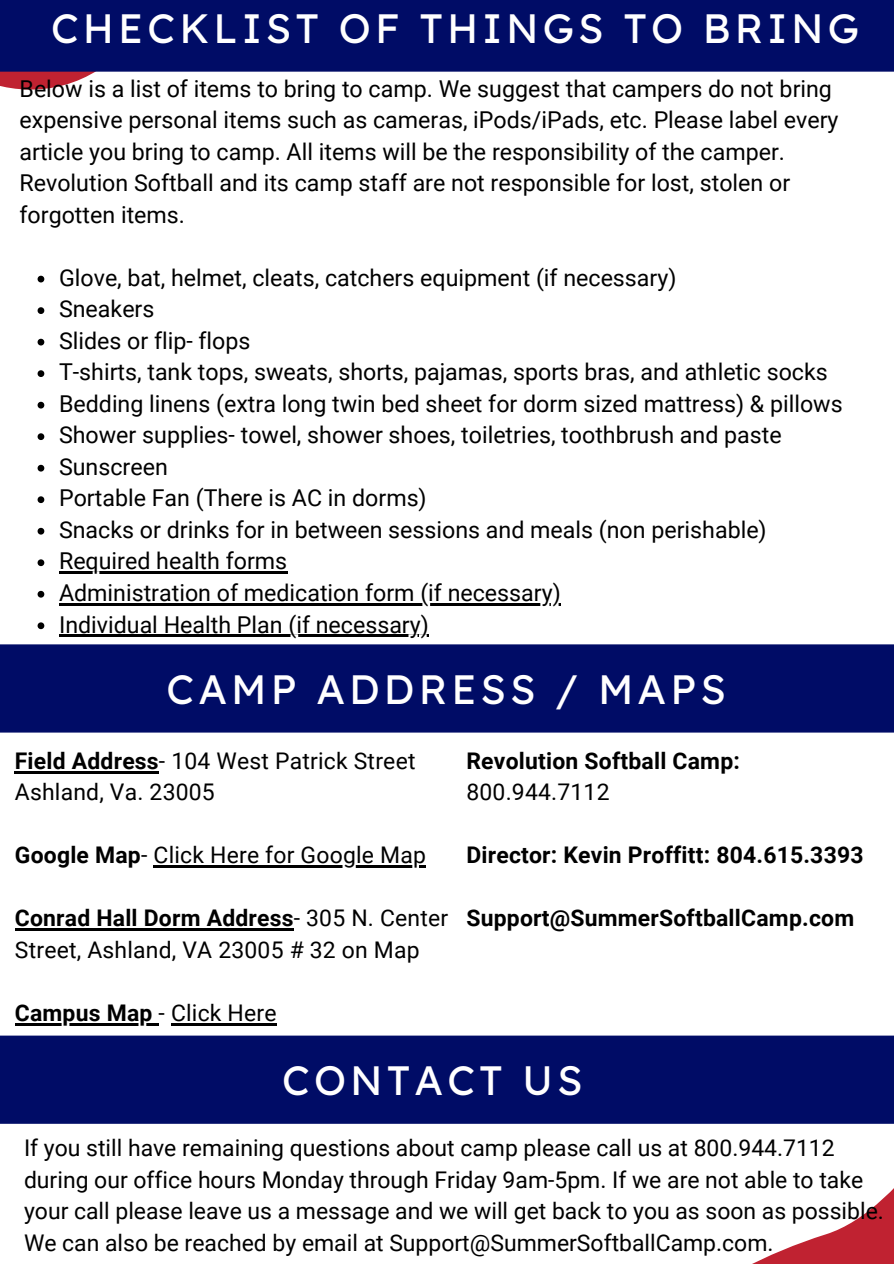
<style>
.page{position:relative;width:894px;height:1264px;background:#fff}
.page>*{position:absolute;margin:0;border:0;box-sizing:border-box;transform-origin:0 0}
.t1{font:40.95px "Lexend Deca";letter-spacing:.1em;color:#fff}
.t2{font:23.25px/31.5px "Roboto";color:#000}
.t3{font:22.95px/31.5px "Roboto";color:#000}
.t4{font:700 22.95px/31.5px "Roboto";letter-spacing:.01em;color:#000}
.s1{font-weight:700}
.s2{font-weight:400}
</style>
<div class="page">
<svg style="left:276px;top:732px;width:617px;height:531px"></svg>
<div style="left:0;top:644px;width:893px;height:88px;background:#000c66"></div>
<svg style="left:0;top:72px;width:95px;height:18px;fill:#c02231"></svg>
<svg style="left:38px;top:276px;width:6px;height:6px"></svg>
<svg style="left:38px;top:307px;width:6px;height:7px"></svg>
<svg style="left:38px;top:339px;width:6px;height:6px"></svg>
<svg style="left:38px;top:370px;width:6px;height:7px"></svg>
<svg style="left:38px;top:402px;width:6px;height:6px"></svg>
<svg style="left:38px;top:433px;width:6px;height:7px"></svg>
<svg style="left:38px;top:465px;width:6px;height:6px"></svg>
<svg style="left:38px;top:496px;width:6px;height:7px"></svg>
<svg style="left:38px;top:528px;width:6px;height:6px"></svg>
<svg style="left:38px;top:559px;width:6px;height:7px"></svg>
<hr style="left:59px;top:571px;width:228px;height:3px;background:#000">
<svg style="left:38px;top:591px;width:6px;height:6px"></svg>
<hr style="left:59px;top:603px;width:501px;height:2px;background:#000">
<svg style="left:38px;top:622px;width:6px;height:7px"></svg>
<hr style="left:59px;top:634px;width:370px;height:3px;background:#000">
<div style="left:0;top:0;width:893px;height:72px;background:#000c66"></div>
<hr style="left:15px;top:771px;width:144px;height:2px;background:#000">
<hr style="left:153px;top:865px;width:273px;height:2px;background:#000">
<hr style="left:15px;top:928px;width:279px;height:2px;background:#000">
<hr style="left:15px;top:1023px;width:143px;height:2px;background:#000">
<hr style="left:171px;top:1023px;width:106px;height:2px;background:#000">
<div style="left:0;top:1035px;width:893px;height:88px;background:#000c66"></div>
<p class="t1" style="left:51px;top:2px;width:809px">CHECKLIST OF THINGS TO BRING</p>
<p class="t2" style="left:20px;top:73px;width:820px">Below is a list of items to bring to camp. We suggest that campers do not bring expensive personal items such as cameras, iPods/iPads, etc. Please label every article you bring to camp. All items will be the responsibility of the camper.<br>Revolution Softball and its camp staff are not responsible for lost, stolen or forgotten items.</p>
<p class="t2" style="left:59px;top:262px;width:618px">Glove, bat, helmet, cleats, catchers equipment (if necessary)</p>
<p class="t2" style="left:59px;top:294px;width:97px">Sneakers</p>
<p class="t2" style="left:59px;top:325px;width:193px">Slides or flip- flops</p>
<p class="t2" style="left:59px;top:357px;width:770px">T-shirts, tank tops, sweats, shorts, pajamas, sports bras, and athletic socks</p>
<p class="t2" style="left:59px;top:388px;width:784px">Bedding linens (extra long twin bed sheet for dorm sized mattress) &amp; pillows</p>
<p class="t2" style="left:59px;top:420px;width:724px">Shower supplies- towel, shower shoes, toiletries, toothbrush and paste</p>
<p class="t2" style="left:59px;top:451px;width:110px">Sunscreen</p>
<p class="t2" style="left:59px;top:483px;width:369px">Portable Fan (There is AC in dorms)</p>
<p class="t2" style="left:59px;top:514px;width:709px">Snacks or drinks for in between sessions and meals (non perishable)</p>
<p class="t2" style="left:59px;top:546px;width:230px">Required health forms</p>
<p class="t2" style="left:59px;top:577px;width:503px">Administration of medication form (if necessary)</p>
<p class="t2" style="left:59px;top:609px;width:371px">Individual Health Plan (if necessary)</p>
<h1 class="t1" style="left:166px;top:662px;width:561px">CAMP ADDRESS / MAPS</h1>
<h1 class="t3" style="left:15px;top:745px;width:402px"><span class="s1">Field Address</span>- 104 West Patrick Street</h1>
<p class="t3" style="left:15px;top:776px;width:201px">Ashland, Va. 23005</p>
<p class="t4" style="left:466px;top:745px;width:275px">Revolution Softball Camp:<br><span class="s2">800.944.7112</span></p>
<p class="t3" style="left:15px;top:839px;width:412px"><span class="s1">Google Map</span>- Click Here for Google Map</p>
<p class="t4" style="left:466px;top:839px;width:398px">Director: Kevin Proffitt: 804.615.3393</p>
<h2 class="t4" style="left:15px;top:902px;width:435px">Conrad Hall Dorm Address<span class="s2">- 305 N. Center</span></h2>
<h2 class="t3" style="left:15px;top:934px;width:406px">Street, Ashland, VA 23005 # 32 on Map</h2>
<h1 class="t4" style="left:466px;top:902px;width:389px">Support@SummerSoftballCamp.com</h1>
<p class="t3" style="left:15px;top:997px;width:263px"><span class="s1">Campus Map</span> - Click Here</p>
<p class="t1" style="left:282px;top:1053px;width:302px">CONTACT US</p>
<p class="t3" style="left:24px;top:1132px;width:861px">If you still have remaining questions about camp please call us at 800.944.7112 during our office hours Monday through Friday 9am-5pm. If we are not able to take your call please leave us a message and we will get back to you as soon as possible.<br>We can also be reached by email at Support@SummerSoftballCamp.com.</p>
</div>
